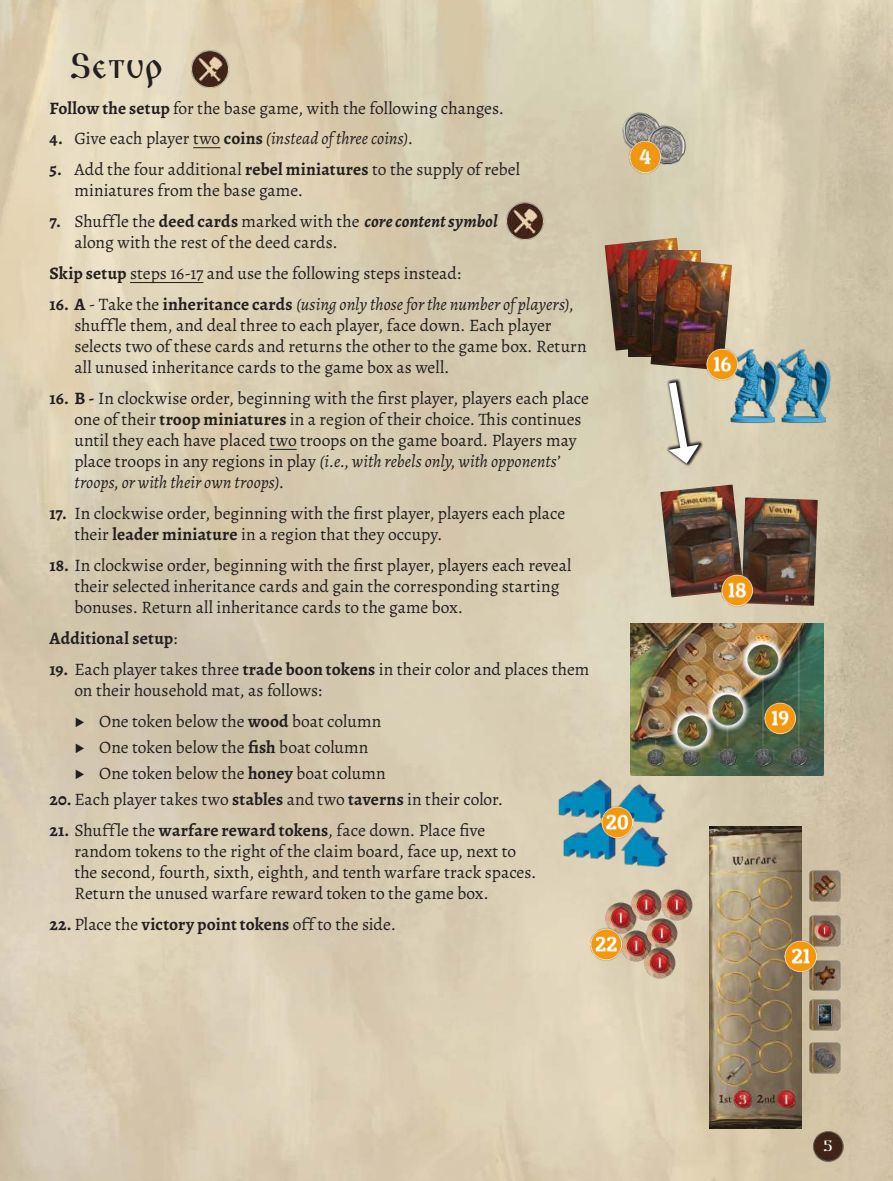
<style>
.page{position:relative;width:893px;height:1181px;background:#fff}
.page>*{position:absolute;margin:0;border:0;box-sizing:border-box;transform-origin:0 0}
.t1{font:35px "Triod Postnaja";letter-spacing:.01em;color:#231f20}
.t2{font:17.5px/21px "Alegreya";color:#231f20}
.t3{font:700 17.5px "Alegreya";letter-spacing:.01em;color:#231f20}
.t4{font:italic 17.5px "Alegreya";letter-spacing:.005em;color:#231f20}
.t5{font:14.88px "Triod Postnaja";color:#fff}
.s1{font-weight:700}
.s2{font-weight:700;font-style:normal}
.s3{font-style:normal}
.s4{font-weight:700;font-style:italic}
.s5{font-style:italic}
.s6{font-weight:400}
.s7{font-family:"Source Serif Pro"}
</style>
<div class="page">
<img style="left:0;top:0;width:893px;height:1181px">
<svg style="left:193px;top:147px;width:27px;height:1px"></svg>
<hr style="left:130px;top:282px;width:73px;height:1px;background:#231f20">
<svg style="left:269px;top:449px;width:28px;height:1px"></svg>
<img style="left:185px;top:45px;width:49px;height:48px">
<img style="left:500px;top:197px;width:49px;height:48px">
<img style="left:807px;top:345px;width:51px;height:81px">
<img style="left:698px;top:345px;width:109px;height:81px">
<svg style="left:653px;top:375px;width:53px;height:96px;background:#cfc9b5"></svg>
<img style="left:605px;top:238px;width:83px;height:113px">
<img style="left:628px;top:251px;width:73px;height:105px">
<img style="left:650px;top:259px;width:82px;height:111px">
<img style="left:660px;top:484px;width:84px;height:113px">
<img style="left:741px;top:497px;width:77px;height:109px">
<img style="left:706px;top:347px;width:32px;height:34px">
<img style="left:721px;top:573px;width:32px;height:33px">
<img style="left:606px;top:105px;width:69px;height:52px">
<img style="left:632px;top:119px;width:68px;height:51px">
<img style="left:628px;top:140px;width:33px;height:33px">
<img style="left:631px;top:623px;width:192px;height:153px">
<svg style="left:668px;top:707px;width:47px;height:47px"></svg>
<img style="left:672px;top:711px;width:40px;height:39px">
<svg style="left:738px;top:636px;width:48px;height:47px"></svg>
<img style="left:742px;top:640px;width:40px;height:39px">
<svg style="left:704px;top:686px;width:47px;height:47px"></svg>
<img style="left:708px;top:690px;width:40px;height:39px">
<img style="left:764px;top:701px;width:32px;height:34px">
<img style="left:612px;top:817px;width:65px;height:60px">
<img style="left:553px;top:769px;width:64px;height:59px">
<img style="left:609px;top:774px;width:65px;height:59px">
<img style="left:557px;top:810px;width:64px;height:59px">
<img style="left:600px;top:805px;width:33px;height:33px">
<img style="left:710px;top:826px;width:91px;height:302px">
<img style="left:805px;top:1037px;width:39px;height:40px">
<img style="left:805px;top:955px;width:39px;height:79px">
<img style="left:805px;top:865px;width:39px;height:40px">
<img style="left:805px;top:910px;width:39px;height:40px">
<img style="left:784px;top:939px;width:32px;height:33px">
<img style="left:601px;top:897px;width:40px;height:30px">
<img style="left:626px;top:884px;width:31px;height:40px">
<img style="left:616px;top:926px;width:26px;height:39px">
<img style="left:642px;top:913px;width:39px;height:39px">
<img style="left:639px;top:942px;width:40px;height:40px">
<img style="left:657px;top:884px;width:39px;height:40px">
<img style="left:590px;top:927px;width:32px;height:33px">
<img style="left:809px;top:1127px;width:39px;height:39px">
<h1 class="t1" style="left:69px;top:53px;width:95px">Setup</h1>
<p class="t2" style="left:50px;top:99px;width:456px"><span class="s1">Follow the setup</span> for the base game, with the following changes.</p>
<p class="t4" style="left:50px;top:127px;width:365px"><span class="s2">4.</span> <span class="s3">Give each player two</span> <span class="s2">coins</span> (instead of three coins)<span class="s3">.</span></p>
<p class="t2" style="left:74px;top:160px;width:447px;text-indent:-25px"><span class="s1">5.</span> Add the four additional <span class="s1">rebel miniatures</span> to the supply of rebel miniatures from the base game.</p>
<p class="t2" style="left:74px;top:211px;width:425px;text-indent:-25px"><span class="s1">7.</span> Shuffle the <span class="s1">deed cards</span> marked with the <span class="s4">core content symbol </span>along with the rest of the deed cards.</p>
<p class="t2" style="left:50px;top:264px;width:413px"><span class="s1">Skip setup</span> steps 16-17 and use the following steps instead:</p>
<p class="t2" style="left:74px;top:295px;width:514px;text-indent:-25px"><span class="s1">16. A</span> - Take the <span class="s1">inheritance cards</span> <span class="s5">(using only those for the number of players)</span>, shuff le them, and deal three to each player, face down. Each player selects two of these cards and returns the other to the game box. Return all unused inheritance cards to the game box as well.</p>
<p class="t2" style="left:74px;top:388px;width:516px;text-indent:-25px"><span class="s1">16. B -</span> In clockwise order, beginning with the first player, players each place one of their <span class="s1">troop miniatures</span> in a region of their choice. This continues until they each have placed two troops on the game board. Players may place troops in any regions in play <span class="s5">(i.e., with rebels only, with opponents’ troops, or with their own troops)</span>.</p>
<p class="t2" style="left:74px;top:503px;width:492px;text-indent:-25px"><span class="s1">17.</span> In clockwise order, beginning with the first player, players each place their <span class="s1">leader miniature</span> in a region that they occupy.</p>
<p class="t2" style="left:74px;top:554px;width:498px;text-indent:-25px"><span class="s1">18.</span> In clockwise order, beginning with the first player, players each reveal their selected inheritance cards and gain the corresponding starting bonuses. Return all inheritance cards to the game box.</p>
<p class="t3" style="left:50px;top:631px;width:129px">Additional setup<span class="s6">:</span></p>
<p class="t2" style="left:74px;top:660px;width:517px;text-indent:-25px"><span class="s1">19.</span> Each player takes three <span class="s1">trade boon tokens</span> in their color and places them on their household mat, as follows:</p>
<p class="t2" style="left:74px;top:709px;width:313px;line-height:25.9px"><span class="s7">▶</span> One token below the <span class="s1">wood</span> boat column <span class="s7">▶</span> One token below the <span class="s1">fish</span> boat column<br><span class="s7">▶</span> One token below the <span class="s1">honey</span> boat column</p>
<p class="t2" style="left:50px;top:790px;width:455px"><span class="s1">20.</span> Each player takes two <span class="s1">stables</span> and two <span class="s1">taverns</span> in their color.</p>
<p class="t2" style="left:74px;top:819px;width:464px;text-indent:-25px"><span class="s1">21.</span> Shuffle the <span class="s1">warfare reward tokens</span>, face down. Place five random tokens to the right of the claim board, face up, next to the second, fourth, sixth, eighth, and tenth warfare track spaces.<br>Return the unused warfare reward token to the game box.</p>
<p class="t3" style="left:50px;top:916px;width:348px">22. <span class="s6">Place the</span> victory point tokens <span class="s6">off to the side.</span></p>
<p class="t5" style="left:823px;top:1141px;width:11px">5</p>
</div>
